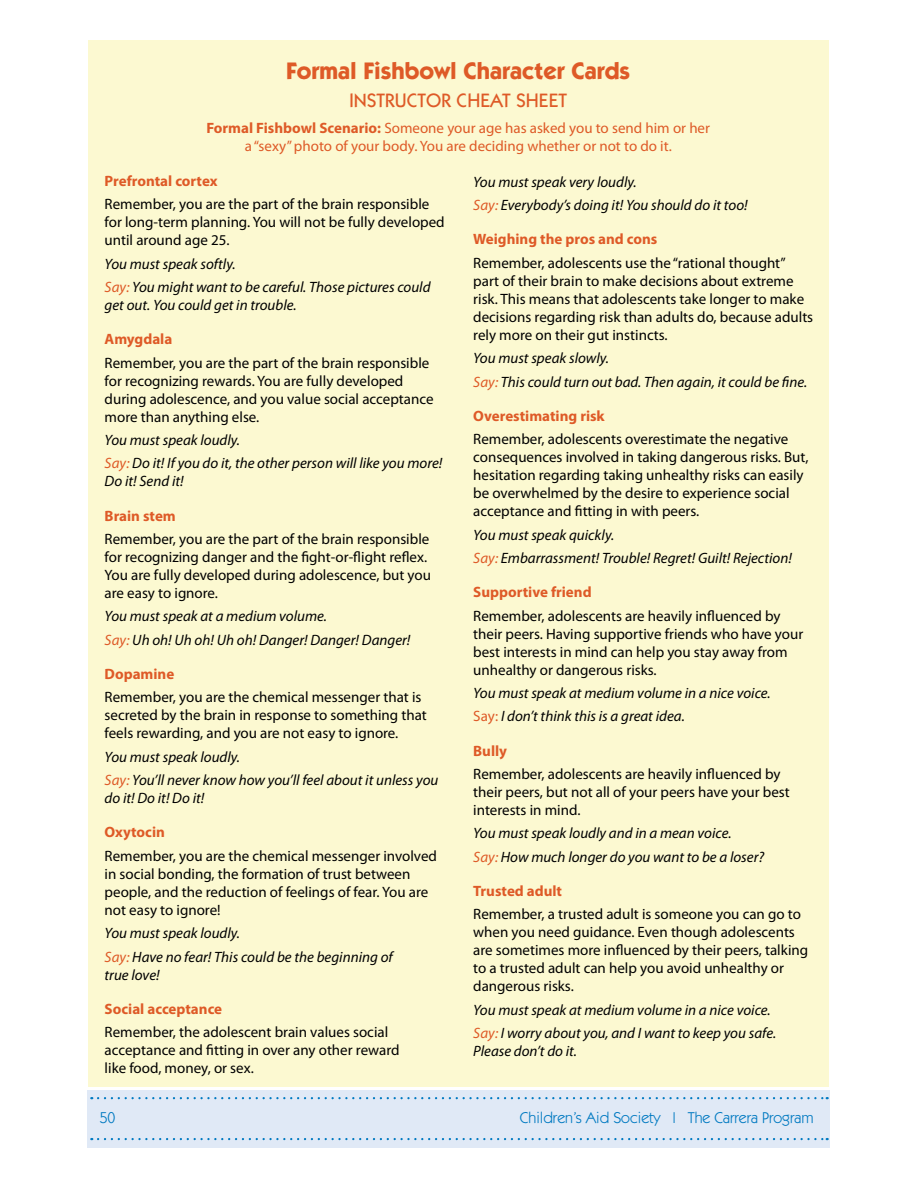
<style>
.page{position:relative;width:918px;height:1188px;background:#fff}
.page>*{position:absolute;margin:0;border:0;box-sizing:border-box;transform-origin:0 0}
.t1{font:700 24px "Itc Kabel";color:#de5a27}
.t2{font:500 19.5px "Itc Kabel";color:#de5a27}
.t3{font:15.75px "Itc Kabel";color:#0079c1}
.t4{font:15px/18px "Myriad Pro";color:#000}
.t5{font:italic 15px/23.4px "Myriad Pro";color:#000}
.t6{font:700 15px "Myriad Pro";color:#de5a27}
.t7{font:15px/18px "Myriad Pro";color:#de5a27;text-align:center}
.s1{font-weight:700}
.s2{color:#de5a27}
.s3{font-style:normal;color:#de5a27}
</style>
<div class="page">
<div style="left:88px;top:1090px;width:742px;height:57px;background:#e0e9f6"></div>
<svg style="left:98px;top:1097px;width:730px;height:2px"></svg>
<svg style="left:98px;top:1138px;width:730px;height:2px"></svg>
<div style="left:88px;top:40px;width:741px;height:1047px;background:#fcf9d1"></div>
<h1 class="t1" style="left:286px;top:56px;width:346px">Formal Fishbowl Character Cards</h1>
<h2 class="t2" style="left:349px;top:89px;width:219px">INSTRUCTOR CHEAT SHEET</h2>
<p class="t7" style="left:206px;top:119px;width:505px"><span class="s1">Formal Fishbowl Scenario:</span> Someone your age has asked you to send him or her a “sexy” photo of your body. You are deciding whether or not to do it.</p>
<p class="t6" style="left:105px;top:171px;width:114px">Prefrontal cortex</p>
<p class="t4" style="left:105px;top:195px;width:342px">Remember, you are the part of the brain responsible for long-term planning. You will not be fully developed until around age 25.</p>
<p class="t5" style="left:105px;top:252px;width:327px">You must speak softly.<br><span class="s2">Say:</span> You might want to be careful. Those pictures could</p>
<p class="t5" style="left:105px;top:293px;width:193px">get out. You could get in trouble.</p>
<p class="t6" style="left:105px;top:329px;width:69px">Amygdala</p>
<p class="t4" style="left:105px;top:353px;width:330px">Remember, you are the part of the brain responsible for recognizing rewards. You are fully developed during adolescence, and you value social acceptance more than anything else.</p>
<p class="t5" style="left:105px;top:428px;width:339px">You must speak loudly.<br><span class="s2">Say:</span> Do it! If you do it, the other person will like you more!</p>
<p class="t5" style="left:105px;top:469px;width:81px">Do it! Send it!</p>
<p class="t6" style="left:105px;top:506px;width:73px">Brain stem</p>
<p class="t4" style="left:105px;top:530px;width:328px">Remember, you are the part of the brain responsible for recognizing danger and the fight-or-flight reflex.<br>You are fully developed during adolescence, but you are easy to ignore.</p>
<p class="t5" style="left:105px;top:604px;width:307px">You must speak at a medium volume.<br><span class="s2">Say:</span> Uh oh! Uh oh! Uh oh! Danger! Danger! Danger!</p>
<p class="t6" style="left:105px;top:664px;width:71px">Dopamine</p>
<p class="t4" style="left:105px;top:688px;width:324px">Remember, you are the chemical messenger that is secreted by the brain in response to something that feels rewarding, and you are not easy to ignore.</p>
<p class="t5" style="left:105px;top:745px;width:335px">You must speak loudly.<br><span class="s2">Say:</span> You’ll never know how you’ll feel about it unless you</p>
<p class="t5" style="left:105px;top:786px;width:101px">do it! Do it! Do it!</p>
<p class="t6" style="left:105px;top:823px;width:62px">Oxytocin</p>
<p class="t4" style="left:105px;top:847px;width:334px">Remember, you are the chemical messenger involved in social bonding, the formation of trust between people, and the reduction of feelings of fear. You are not easy to ignore!</p>
<p class="t5" style="left:105px;top:921px;width:290px">You must speak loudly.<br><span class="s2">Say:</span> Have no fear! This could be the beginning of</p>
<p class="t5" style="left:105px;top:963px;width:57px">true love!</p>
<p class="t6" style="left:105px;top:999px;width:119px">Social acceptance</p>
<p class="t4" style="left:105px;top:1023px;width:296px">Remember, the adolescent brain values social acceptance and fitting in over any other reward like food, money, or sex.</p>
<p class="t5" style="left:473px;top:170px;width:276px">You must speak very loudly.<br><span class="s2">Say:</span> Everybody’s doing it! You should do it too!</p>
<p class="t6" style="left:473px;top:230px;width:186px">Weighing the pros and cons</p>
<p class="t4" style="left:473px;top:253px;width:341px">Remember, adolescents use the “rational thought” part of their brain to make decisions about extreme risk. This means that adolescents take longer to make decisions regarding risk than adults do, because adults rely more on their gut instincts.</p>
<p class="t5" style="left:473px;top:346px;width:335px">You must speak slowly.<br><span class="s2">Say:</span> This could turn out bad. Then again, it could be fine.</p>
<p class="t6" style="left:473px;top:406px;width:133px">Overestimating risk</p>
<p class="t4" style="left:473px;top:430px;width:337px">Remember, adolescents overestimate the negative consequences involved in taking dangerous risks. But, hesitation regarding taking unhealthy risks can easily be overwhelmed by the desire to experience social acceptance and fitting in with peers.</p>
<p class="t5" style="left:473px;top:523px;width:320px">You must speak quickly.<br><span class="s2">Say:</span> Embarrassment! Trouble! Regret! Guilt! Rejection!</p>
<p class="t6" style="left:473px;top:582px;width:120px">Supportive friend</p>
<p class="t4" style="left:473px;top:606px;width:332px">Remember, adolescents are heavily influenced by their peers. Having supportive friends who have your best interests in mind can help you stay away from unhealthy or dangerous risks.</p>
<p class="t5" style="left:473px;top:681px;width:299px">You must speak at medium volume in a nice voice.<br><span class="s3">Say:</span> I don’t think this is a great idea.</p>
<p class="t6" style="left:473px;top:741px;width:35px">Bully</p>
<p class="t4" style="left:473px;top:765px;width:318px">Remember, adolescents are heavily influenced by their peers, but not all of your peers have your best interests in mind.</p>
<p class="t5" style="left:473px;top:821px;width:292px">You must speak loudly and in a mean voice.<br><span class="s2">Say:</span> How much longer do you want to be a loser?</p>
<p class="t6" style="left:473px;top:881px;width:90px">Trusted adult</p>
<p class="t4" style="left:473px;top:905px;width:337px">Remember, a trusted adult is someone you can go to when you need guidance. Even though adolescents are sometimes more influenced by their peers, talking to a trusted adult can help you avoid unhealthy or dangerous risks.</p>
<p class="t5" style="left:473px;top:998px;width:305px">You must speak at medium volume in a nice voice.<br><span class="s2">Say:</span> I worry about you, and I want to keep you safe.</p>
<p class="t5" style="left:473px;top:1039px;width:105px">Please don’t do it.</p>
<p class="t3" style="left:100px;top:1109px;width:17px">50</p>
<p class="t3" style="left:520px;top:1109px;width:296px">Children’s Aid Society | The Carrera Program</p>
</div>
